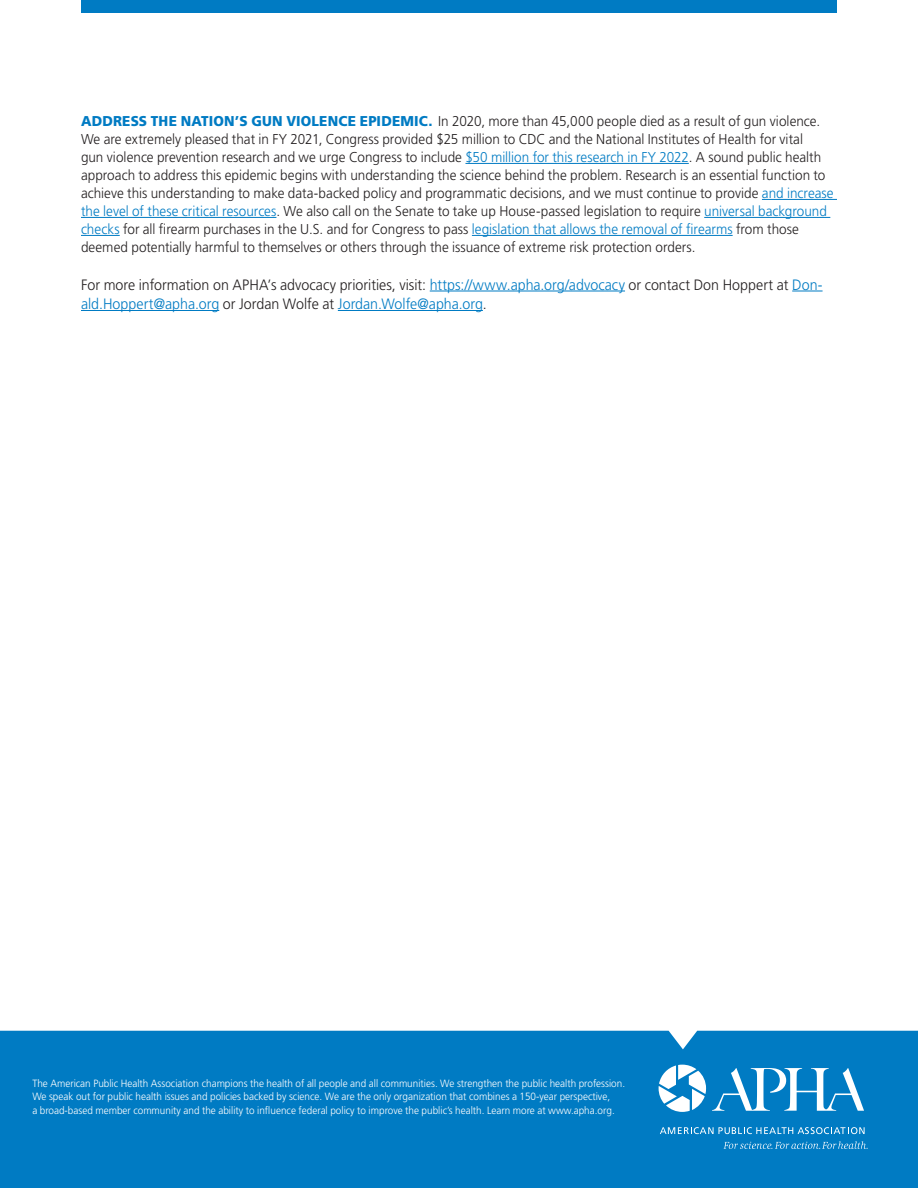
<style>
.page{position:relative;width:918px;height:1188px;background:#fff}
.page>*{position:absolute;margin:0;border:0;box-sizing:border-box;transform-origin:0 0}
.XX_body{font:300 15px/19.5px "Frutiger LT Std";color:#231f20;scale:.95 1}
.XX_body_with_run-in{font:300 14.25px/18px "Frutiger LT Std";color:#231f20;scale:.95 1}
.xx_boilerplate{font:300 10.5px/13.5px "Frutiger LT Std";color:#fff;scale:.95 1}
.s1{font-weight:900;color:#007bc3}
.s2{color:#007bc3}
</style>
<div class="page">
<div style="left:81px;top:0;width:756px;height:14px;background:#007bc3"></div>
<div style="left:0;top:1031px;width:918px;height:157px;background:#007bc3"></div>
<svg style="left:724px;top:1141px;width:144px;height:8px"></svg>
<svg style="left:660px;top:1127px;width:205px;height:7px"></svg>
<svg style="left:712px;top:1068px;width:152px;height:43px"></svg>
<svg style="left:659px;top:1065px;width:47px;height:47px"></svg>
<hr style="left:465px;top:163px;width:224px;height:1px;background:#007bc3">
<hr style="left:762px;top:199px;width:75px;height:1px;background:#007bc3">
<hr style="left:81px;top:217px;width:195px;height:1px;background:#007bc3">
<hr style="left:704px;top:217px;width:126px;height:1px;background:#007bc3">
<hr style="left:81px;top:235px;width:39px;height:1px;background:#007bc3">
<hr style="left:472px;top:235px;width:261px;height:1px;background:#007bc3">
<hr style="left:430px;top:291px;width:195px;height:1px;background:#007bc3">
<hr style="left:792px;top:291px;width:31px;height:1px;background:#007bc3">
<hr style="left:81px;top:310px;width:138px;height:1px;background:#007bc3">
<hr style="left:338px;top:310px;width:145px;height:1px;background:#007bc3">
<p class="XX_body_with_run-in" style="left:81px;top:112px;width:794px"><span class="s1">ADDRESS THE NATION’S GUN VIOLENCE EPIDEMIC.</span> In 2020, more than 45,000 people died as a result of gun violence.<br>We are extremely pleased that in FY 2021, Congress provided $25 million to CDC and the National Institutes of Health for vital<br>gun violence prevention research and we urge Congress to include <span class="s2">$50 million for this research in FY 2022</span>. A sound public health approach to address this epidemic begins with understanding the science behind the problem. Research is an essential function to achieve this understanding to make data-backed policy and programmatic decisions, and we must continue to provide <span class="s2">and increase the level of these critical resources</span>. We also call on the Senate to take up House-passed legislation to require <span class="s2">universal background checks</span> for all firearm purchases in the U.S. and for Congress to pass <span class="s2">legislation that allows the removal of firearms</span> from those deemed potentially harmful to themselves or others through the issuance of extreme risk protection orders.</p>
<p class="XX_body" style="left:81px;top:275px;width:782px">For more information on APHA’s advocacy priorities, visit: <span class="s2">https://www.apha.org/advocacy</span> or contact Don Hoppert at <span class="s2">Don&shy;ald.Hoppert@apha.org</span> or Jordan Wolfe at <span class="s2">Jordan.Wolfe@apha.org</span>.</p>
<p class="xx_boilerplate" style="left:32px;top:1077px;width:625px">The American Public Health Association champions the health of all people and all communities. We strengthen the public health profession.<br>We speak out for public health issues and policies backed by science. We are the only organization that combines a 150-year perspective,<br>a broad-based member community and the ability to influence federal policy to improve the public’s health. Learn more at www.apha.org.</p>
</div>
